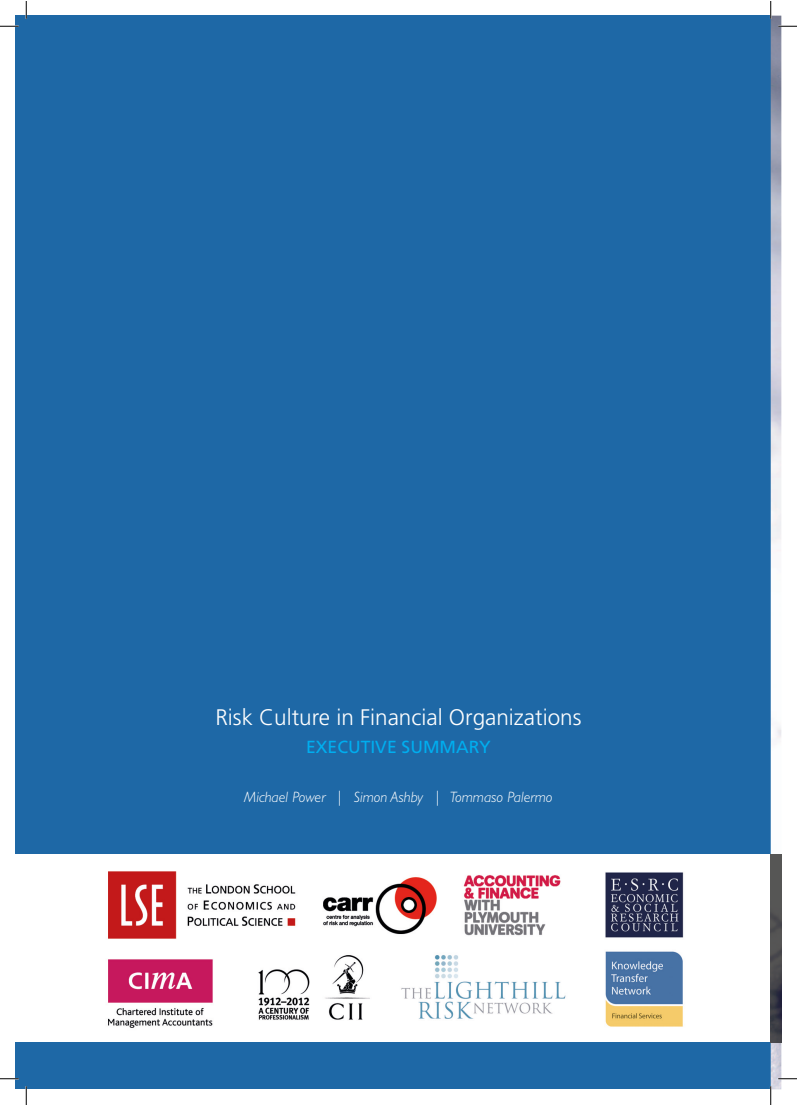
<style>
.page{position:relative;width:797px;height:1105px;background:#fff}
.page>*{position:absolute;margin:0;border:0;box-sizing:border-box;transform-origin:0 0}
.t1{font:300 22.5px "Frutiger LT Std";color:#fff}
.t2{font:17.5px "Frutiger LT Std";color:#00aeef}
.t3{font:italic 300 15px "Gill Sans Std";color:#fff}
</style>
<div class="page">
<div style="left:16px;top:16px;width:754px;height:1073px;background:#1e68a6"></div>
<div style="left:16px;top:854px;width:754px;height:188px;background:#fff"></div>
<img style="left:770px;top:16px;width:11px;height:1073px">
<img style="left:770px;top:854px;width:11px;height:188px">
<img style="left:108px;top:871px;width:576px;height:157px">
<svg style="left:0;top:25px;width:19px;height:2px"></svg>
<svg style="left:778px;top:25px;width:18px;height:2px"></svg>
<svg style="left:0;top:1078px;width:19px;height:1px"></svg>
<svg style="left:778px;top:1078px;width:18px;height:1px"></svg>
<svg style="left:25px;top:1px;width:2px;height:18px"></svg>
<svg style="left:25px;top:1086px;width:2px;height:19px"></svg>
<svg style="left:770px;top:1px;width:1px;height:18px"></svg>
<svg style="left:770px;top:1086px;width:1px;height:19px"></svg>
<h1 class="t1" style="left:215px;top:705px;width:367px">Risk Culture in Financial Organizations</h1>
<p class="t2" style="left:306px;top:736px;width:186px">EXECUTIVE SUMMARY</p>
<p class="t3" style="left:244px;top:788px;width:310px">Michael Power | Simon Ashby | Tommaso Palermo</p>
</div>
